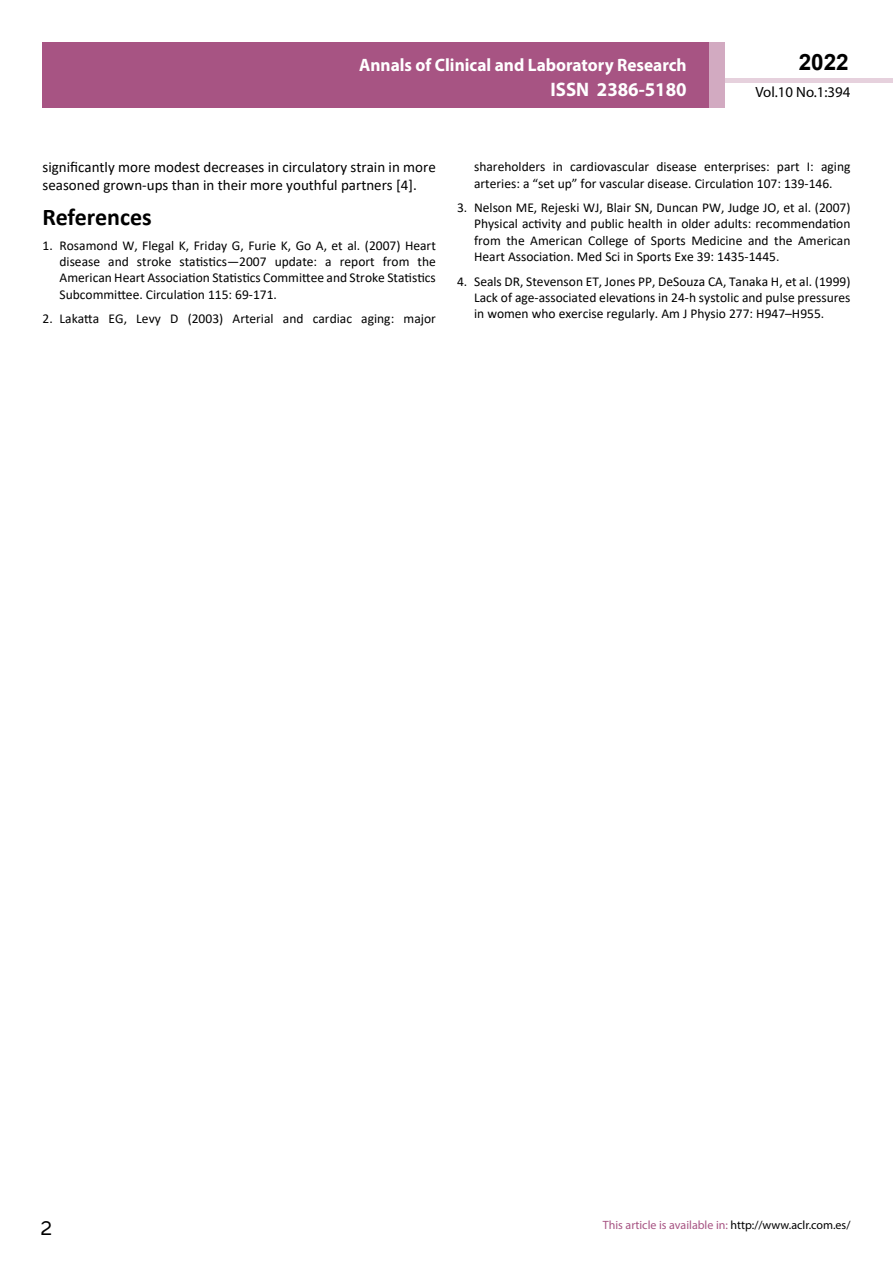
<style>
.page{position:relative;width:893px;height:1263px;background:#fff}
.page>*{position:absolute;margin:0;border:0;box-sizing:border-box;transform-origin:0 0}
.t1{font:25.5px "Tunga";color:#000}
.t2{font:700 24px "Calibri";color:#000}
.t3{font:700 22.5px "Arial";color:#000}
.t4{font:700 19.65px "Myriad Pro";color:#fff;scale:.96 1}
.t5{font:700 18px/21.6px "Myriad Pro";color:#fff;text-align:right;scale:.96 1}
.t6{font:15px/18px "Calibri";color:#000}
.t7{font:14.85px "Myriad Pro";color:#000}
.t8{font:13.5px/16.2px "Calibri";color:#000;text-align:justify}
.t9{font:12px "Myriad Pro";color:#a75483}
.s1{color:#000}
</style>
<div class="page">
<hr style="left:725px;top:78px;width:168px;height:4px;background:#e6d1dd">
<div style="left:43px;top:42px;width:666px;height:66px;background:#a75483"></div>
<div style="left:709px;top:42px;width:16px;height:66px;background:#d2aac1"></div>
<h3 class="t5" style="left:517px;top:53px;width:198px">ARCHIVOS DE MEDICINA<br>ISSN 1698-9465</h3>
<h3 class="t3" style="left:799px;top:46px;width:52px">2022</h3>
<h3 class="t5" style="left:359px;top:54px;width:343px">Annals of Clinical and Laboratory Research</h3>
<h3 class="t4" style="left:551px;top:76px;width:143px">ISSN 2386-5180</h3>
<p class="t7" style="left:755px;top:83px;width:96px">Vol.10 No.1:394</p>
<p class="t6" style="left:43px;top:158px;width:395px">significantly more modest decreases in circulatory strain in more seasoned grown-ups than in their more youthful partners [4].</p>
<h2 class="t2" style="left:43px;top:200px;width:111px">References</h2>
<p class="t8" style="left:60px;top:237px;width:378px;text-indent:-17px">1. Rosamond W, Flegal K, Friday G, Furie K, Go A, et al. (2007) Heart disease and stroke statistics—2007 update: a report from the American Heart Association Statistics Committee and Stroke Statistics Subcommittee. Circulation 115: 69-171.</p>
<p class="t8" style="left:43px;top:310px;width:395px">2. Lakatta EG, Levy D (2003) Arterial and cardiac aging: major</p>
<p class="t8" style="left:474px;top:158px;width:378px">shareholders in cardiovascular disease enterprises: part I: aging arteries: a “set up” for vascular disease. Circulation 107: 139-146.</p>
<p class="t8" style="left:474px;top:199px;width:378px;text-indent:-17px">3. Nelson ME, Rejeski WJ, Blair SN, Duncan PW, Judge JO, et al. (2007)<br>Physical activity and public health in older adults: recommendation from the American College of Sports Medicine and the American Heart Association. Med Sci in Sports Exe 39: 1435-1445.</p>
<p class="t8" style="left:474px;top:273px;width:378px;text-indent:-17px">4. Seals DR, Stevenson ET, Jones PP, DeSouza CA, Tanaka H, et al. (1999)<br>Lack of age-associated elevations in 24-h systolic and pulse pressures in women who exercise regularly. Am J Physio 277: H947–H955.</p>
<h1 class="t1" style="left:41px;top:1211px;width:13px">2</h1>
<p class="t9" style="left:603px;top:1218px;width:249px">This article is available in: <span class="s1">http://www.aclr.com.es/</span></p>
</div>
